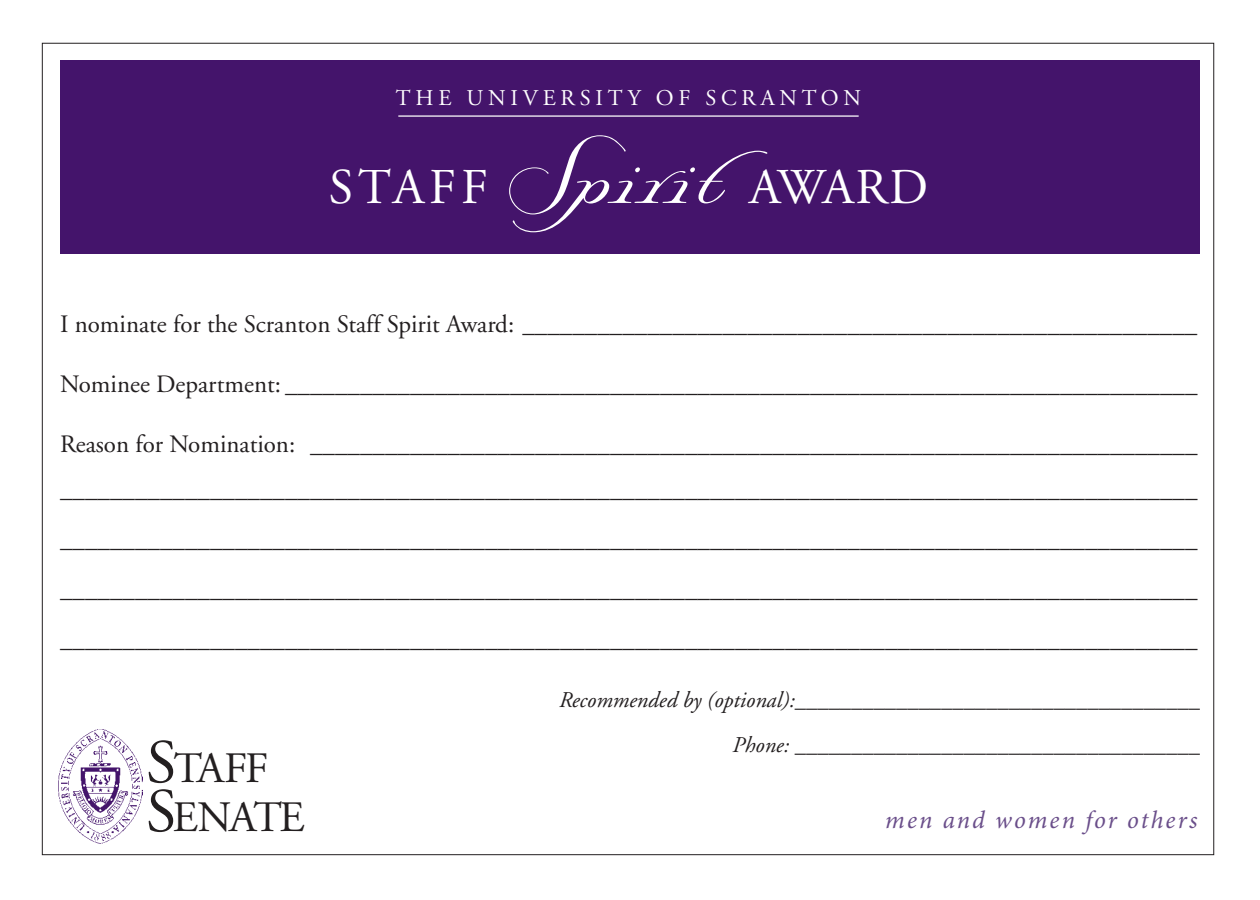
<style>
.page{position:relative;width:1260px;height:900px;background:#fff}
.page>*{position:absolute;margin:0;border:0;box-sizing:border-box;transform-origin:0 0}
.t1{font:50px "Adobe Garamond";letter-spacing:.035em;color:#fff}
.t2{font:43.25px "Adobe Garamond";letter-spacing:-.055em;color:#231f20}
.t3{font:25px "Adobe Garamond";color:#231f20}
.t4{font:italic 25px "Minion Pro";letter-spacing:.085em;color:#6a4e8a}
.t5{font:italic 22.5px "Adobe Garamond";color:#231f20}
.t6{font:22.5px "Adobe Garamond";color:#231f20}
.t7{font:22.5px "Adobe Garamond";letter-spacing:.21em;color:#fff}
.s1{font-family:"Lorrenne";font-size:72.5px}
.s2{font-size:62px}
.s3{font-style:italic}
</style>
<div class="page">
<div style="left:60px;top:60px;width:1140px;height:193px;background:#44146b"></div>
<hr style="left:398px;top:115px;width:461px;height:2px;background:#fff">
<img style="left:58px;top:729px;width:85px;height:114px">
<p class="t7" style="left:396px;top:86px;width:467px">THE UNIVERSITY OF SCRANTON</p>
<p class="t1" style="left:329px;top:160px;width:601px">STAFF<span class="s1">Spirit</span>AWARD</p>
<p class="t3" style="left:60px;top:311px;width:1139px">I nominate for the Scranton Staff Spirit Award: ______________________________________________________</p>
<p class="t3" style="left:60px;top:371px;width:1139px">Nominee Department: _________________________________________________________________________</p>
<p class="t3" style="left:60px;top:431px;width:1139px">Reason for Nomination: _______________________________________________________________________</p>
<p class="t3" style="left:60px;top:476px;width:1139px">___________________________________________________________________________________________</p>
<p class="t3" style="left:60px;top:526px;width:1139px">___________________________________________________________________________________________</p>
<p class="t3" style="left:60px;top:576px;width:1139px">___________________________________________________________________________________________</p>
<p class="t3" style="left:60px;top:626px;width:1139px">___________________________________________________________________________________________</p>
<p class="t2" style="left:146px;top:745px;width:124px"><span class="s2">S</span>TAFF</p>
<p class="t2" style="left:146px;top:794px;width:160px"><span class="s2">S</span>ENATE</p>
<p class="t5" style="left:559px;top:688px;width:642px">Recommended by (optional):____________________________________</p>
<p class="t6" style="left:733px;top:733px;width:469px"><span class="s3">Phone: _</span>___________________________________</p>
<p class="t4" style="left:885px;top:803px;width:314px">men and women for others</p>
</div>
